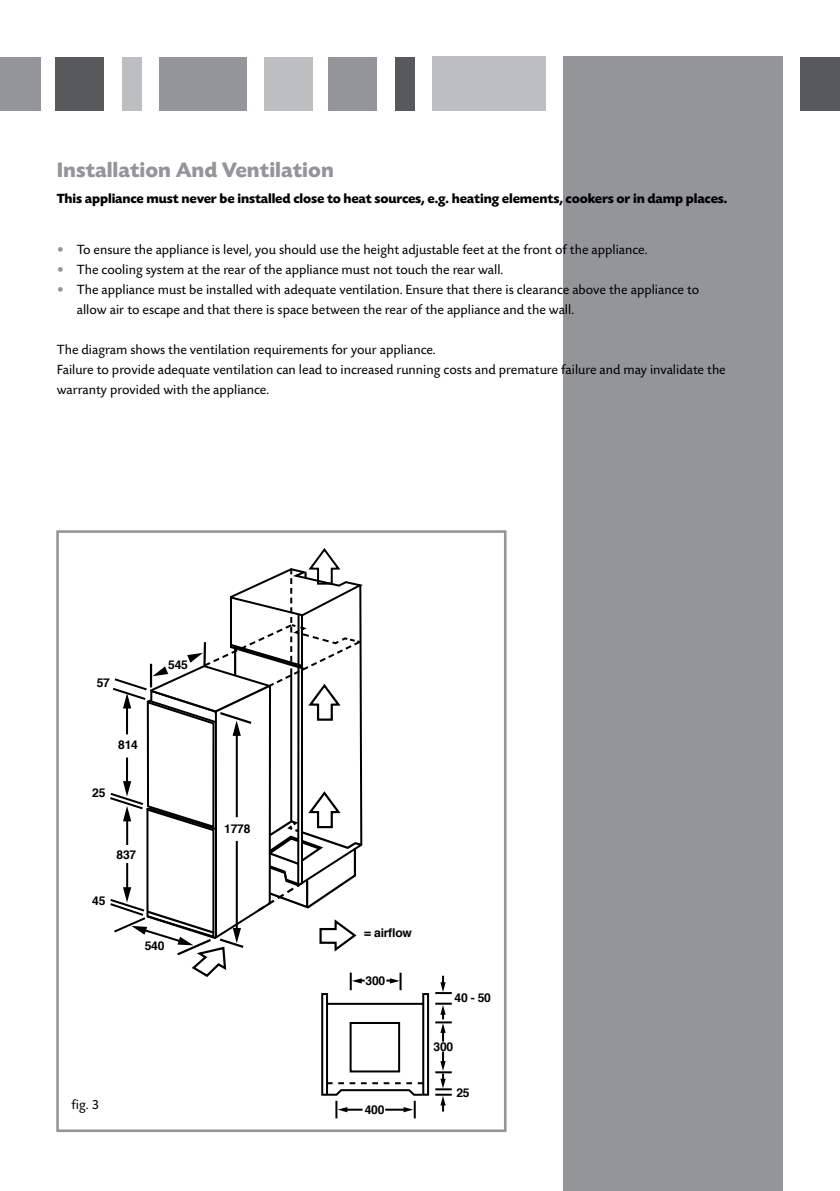
<style>
.page{position:relative;width:840px;height:1191px;background:#fff}
.page>*{position:absolute;margin:0;border:0;box-sizing:border-box;transform-origin:0 0}
.t1{font:700 22px "Today SB";color:#939598}
.t2{font:14px/20px "Today SB";color:#000}
.t3{font:700 14px "Today SB";letter-spacing:-.01em;color:#000}
.t4{font:700 12.2px "Helvetica";letter-spacing:-.02em;color:#000}
.s1{color:#939598}
</style>
<div class="page">
<div style="left:800px;top:57px;width:39px;height:53px;background:#58595b"></div>
<div style="left:563px;top:57px;width:219px;height:1134px;background:#939598"></div>
<div style="left:394px;top:57px;width:20px;height:53px;background:#58595b"></div>
<div style="left:328px;top:57px;width:48px;height:53px;background:#939598"></div>
<div style="left:264px;top:57px;width:48px;height:53px;background:#bcbec0"></div>
<div style="left:159px;top:57px;width:88px;height:53px;background:#939598"></div>
<div style="left:122px;top:57px;width:19px;height:53px;background:#bcbec0"></div>
<div style="left:56px;top:57px;width:48px;height:53px;background:#58595b"></div>
<div style="left:0;top:57px;width:40px;height:53px;background:#939598"></div>
<div style="left:432px;top:57px;width:113px;height:54px;background:#bcbec0"></div>
<div style="left:56px;top:530px;width:450px;height:602px;background:#fff;border:3px solid #939598"></div>
<div style="left:321px;top:993px;width:7px;height:102px;border:2px solid #000"></div>
<div style="left:422px;top:993px;width:7px;height:102px;border:2px solid #000"></div>
<div style="left:349px;top:1022px;width:51px;height:50px;border:2px solid #000"></div>
<hr style="left:327px;top:1002px;width:96px;height:2px;background:#000">
<svg style="left:386px;top:972px;width:15px;height:18px"></svg>
<svg style="left:326px;top:1082px;width:98px;height:36px"></svg>
<hr style="left:385px;top:1108px;width:20px;height:2px;background:#000">
<svg style="left:435px;top:975px;width:16px;height:19px"></svg>
<svg style="left:435px;top:1002px;width:16px;height:39px"></svg>
<svg style="left:435px;top:1051px;width:16px;height:60px"></svg>
<svg style="left:110px;top:548px;width:255px;height:442px"></svg>
<h1 class="t1" style="left:57px;top:158px;width:278px">Installation And Ventilation</h1>
<p class="t3" style="left:57px;top:190px;width:671px">This appliance must never be installed close to heat sources, e.g. heating elements, cookers or in damp places.</p>
<p class="t2" style="left:57px;top:240px;width:592px"><span class="s1">•</span> To ensure the appliance is level, you should use the height adjustable feet at the front of the appliance.</p>
<p class="t2" style="left:57px;top:260px;width:448px"><span class="s1">•</span> The cooling system at the rear of the appliance must not touch the rear wall.</p>
<p class="t2" style="left:77px;top:280px;width:623px;text-indent:-20px"><span class="s1">•</span> The appliance must be installed with adequate ventilation. Ensure that there is clearance above the appliance to allow air to escape and that there is space between the rear of the appliance and the wall.</p>
<p class="t2" style="left:57px;top:340px;width:670px">The diagram shows the ventilation requirements for your appliance.<br>Failure to provide adequate ventilation can lead to increased running costs and premature failure and may invalidate the warranty provided with the appliance.</p>
<p class="t4" style="left:97px;top:671px;width:15px">57</p>
<p class="t4" style="left:118px;top:733px;width:21px">814</p>
<p class="t4" style="left:92px;top:782px;width:15px">25</p>
<p class="t4" style="left:116px;top:844px;width:21px">837</p>
<p class="t4" style="left:92px;top:889px;width:15px">45</p>
<p class="t4" style="left:168px;top:653px;width:21px">545</p>
<p class="t4" style="left:145px;top:935px;width:21px">540</p>
<p class="t4" style="left:224px;top:817px;width:28px">1778</p>
<p class="t2" style="left:71px;top:1094px;width:29px">fig. 3</p>
<p class="t4" style="left:364px;top:921px;width:49px">= airflow</p>
<p class="t4" style="left:365px;top:969px;width:21px">300</p>
<p class="t4" style="left:364px;top:1099px;width:21px">400</p>
<p class="t4" style="left:454px;top:986px;width:38px">40 - 50</p>
<p class="t4" style="left:433px;top:1035px;width:21px">300</p>
<p class="t4" style="left:456px;top:1081px;width:15px">25</p>
</div>
